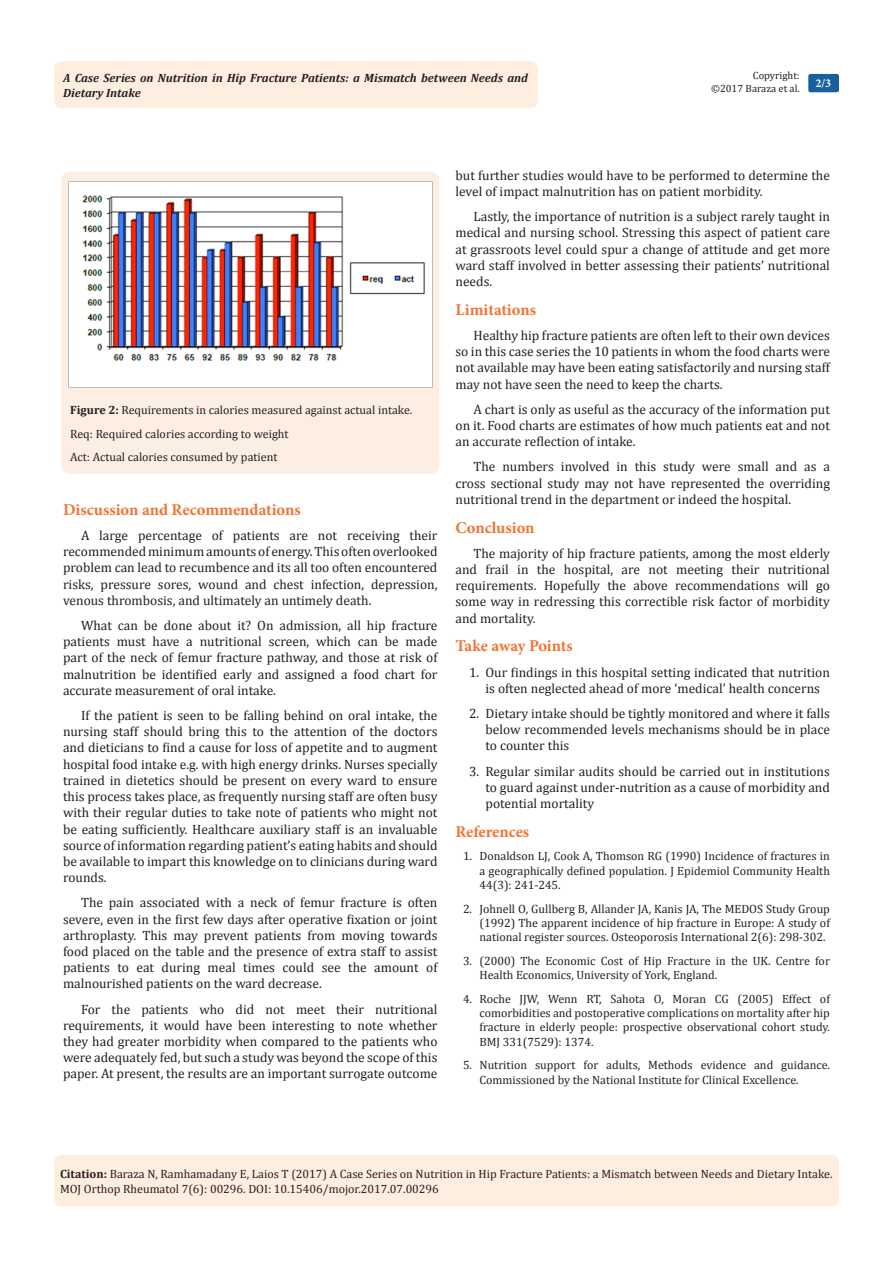
<style>
.page{position:relative;width:893px;height:1263px;background:#fff}
.page>*{position:absolute;margin:0;border:0;box-sizing:border-box;transform-origin:0 0}
.t1{font:700 16.5px "Minion Pro";color:#f37331}
.t2{font:13.5px/16.2px "Cambria";color:#231f20;text-align:justify}
.Citation{font:12px/14.4px "Cambria";color:#231f20}
.t3{font:italic 700 12px/14.4px "Cambria";color:#231f20}
.t4{font:700 12px "Minion Pro";color:#fff}
.t5{font:10.5px/12.6px "Cambria";color:#231f20;text-align:right}
.s1{font-weight:700}
</style>
<div class="page">
<div style="left:54px;top:61px;width:484px;height:47px;background:#feeee0;border-radius:8px"></div>
<div style="left:808px;top:74px;width:31px;height:18px;background:#18609d;border-radius:2px"></div>
<div style="left:54px;top:1155px;width:785px;height:51px;background:#feeee0;border-radius:7px"></div>
<div style="left:61px;top:172px;width:378px;height:302px;background:#fdeee3;border-radius:9px"></div>
<img style="left:68px;top:181px;width:364px;height:206px">
<p class="t5" style="left:711px;top:69px;width:90px">Copyright:<br>©2017 Baraza et al.</p>
<p class="t3" style="left:63px;top:70px;width:466px">A Case Series on Nutrition in Hip Fracture Patients: a Mismatch between Needs and<br>Dietary Intake</p>
<p class="t4" style="left:815px;top:75px;width:17px">2/3</p>
<p class="Citation" style="left:70px;top:403px;width:344px"><span class="s1">Figure 2:</span> Requirements in calories measured against actual intake.</p>
<p class="Citation" style="left:70px;top:426px;width:220px">Req: Required calories according to weight</p>
<p class="Citation" style="left:70px;top:450px;width:209px">Act: Actual calories consumed by patient</p>
<p class="t1" style="left:63px;top:498px;width:239px">Discussion and Recommendations</p>
<p class="t2" style="left:63px;top:527px;width:376px;text-indent:18px">A large percentage of patients are not receiving their recommended minimum amounts of energy. This often overlooked problem can lead to recumbence and its all too often encountered risks, pressure sores, wound and chest infection, depression, venous thrombosis, and ultimately an untimely death.</p>
<p class="t2" style="left:63px;top:617px;width:376px;text-indent:18px">What can be done about it? On admission, all hip fracture patients must have a nutritional screen, which can be made part of the neck of femur fracture pathway, and those at risk of malnutrition be identified early and assigned a food chart for accurate measurement of oral intake.</p>
<p class="t2" style="left:63px;top:707px;width:376px;text-indent:18px">If the patient is seen to be falling behind on oral intake, the nursing staff should bring this to the attention of the doctors and dieticians to find a cause for loss of appetite and to augment hospital food intake e.g. with high energy drinks. Nurses specially trained in dietetics should be present on every ward to ensure this process takes place, as frequently nursing staff are often busy with their regular duties to take note of patients who might not be eating sufficiently. Healthcare auxiliary staff is an invaluable source of information regarding patient’s eating habits and should be available to impart this knowledge on to clinicians during ward rounds.</p>
<p class="t2" style="left:63px;top:894px;width:376px;text-indent:18px">The pain associated with a neck of femur fracture is often severe, even in the first few days after operative fixation or joint arthroplasty. This may prevent patients from moving towards food placed on the table and the presence of extra staff to assist patients to eat during meal times could see the amount of malnourished patients on the ward decrease.</p>
<p class="t2" style="left:63px;top:1001px;width:376px;text-indent:18px">For the patients who did not meet their nutritional requirements, it would have been interesting to note whether they had greater morbidity when compared to the patients who were adequately fed, but such a study was beyond the scope of this paper. At present, the results are an important surrogate outcome</p>
<p class="t2" style="left:455px;top:167px;width:376px">but further studies would have to be performed to determine the level of impact malnutrition has on patient morbidity.</p>
<p class="t2" style="left:455px;top:208px;width:376px;text-indent:18px">Lastly, the importance of nutrition is a subject rarely taught in medical and nursing school. Stressing this aspect of patient care at grassroots level could spur a change of attitude and get more ward staff involved in better assessing their patients’ nutritional needs.</p>
<p class="t1" style="left:455px;top:298px;width:82px">Limitations</p>
<p class="t2" style="left:455px;top:327px;width:376px;text-indent:18px">Healthy hip fracture patients are often left to their own devices so in this case series the 10 patients in whom the food charts were not available may have been eating satisfactorily and nursing staff may not have seen the need to keep the charts.</p>
<p class="t2" style="left:455px;top:401px;width:376px;text-indent:18px">A chart is only as useful as the accuracy of the information put on it. Food charts are estimates of how much patients eat and not an accurate reflection of intake.</p>
<p class="t2" style="left:455px;top:459px;width:376px;text-indent:18px">The numbers involved in this study were small and as a cross sectional study may not have represented the overriding nutritional trend in the department or indeed the hospital.</p>
<p class="t1" style="left:455px;top:516px;width:81px">Conclusion</p>
<p class="t2" style="left:455px;top:545px;width:376px;text-indent:18px">The majority of hip fracture patients, among the most elderly and frail in the hospital, are not meeting their nutritional requirements. Hopefully the above recommendations will go some way in redressing this correctible risk factor of morbidity and mortality.</p>
<p class="t1" style="left:455px;top:634px;width:119px">Take away Points</p>
<p class="t2" style="left:469px;top:664px;width:362px;text-align:center">1. Our findings in this hospital setting indicated that nutrition is often neglected ahead of more ‘medical’ health concerns</p>
<p class="t2" style="left:485px;top:705px;width:346px;text-indent:-16px">2. Dietary intake should be tightly monitored and where it falls below recommended levels mechanisms should be in place to counter this</p>
<p class="t2" style="left:485px;top:763px;width:346px;text-indent:-16px">3. Regular similar audits should be carried out in institutions to guard against under-nutrition as a cause of morbidity and potential mortality</p>
<p class="t1" style="left:455px;top:820px;width:75px">References</p>
<p class="Citation" style="left:479px;top:849px;width:352px;text-align:justify;text-indent:-16px">1. Donaldson LJ, Cook A, Thomson RG (1990) Incidence of fractures in a geographically defined population. J Epidemiol Community Health 44(3): 241-245.</p>
<p class="Citation" style="left:479px;top:901px;width:352px;text-align:justify;text-indent:-16px">2. Johnell O, Gullberg B, Allander JA, Kanis JA, The MEDOS Study Group (1992) The apparent incidence of hip fracture in Europe: A study of national register sources. Osteoporosis International 2(6): 298-302.</p>
<p class="Citation" style="left:479px;top:953px;width:352px;text-indent:-16px">3. (2000) The Economic Cost of Hip Fracture in the UK. Centre for<br>Health Economics, University of York, England.</p>
<p class="Citation" style="left:479px;top:991px;width:352px;text-align:justify;text-indent:-16px">4. Roche JJW, Wenn RT, Sahota O, Moran CG (2005) Effect of comorbidities and postoperative complications on mortality after hip fracture in elderly people: prospective observational cohort study.<br>BMJ 331(7529): 1374.</p>
<p class="Citation" style="left:479px;top:1058px;width:352px;text-indent:-16px">5. Nutrition support for adults, Methods evidence and guidance.<br>Commissioned by the National Institute for Clinical Excellence.</p>
<p class="Citation" style="left:60px;top:1167px;width:774px"><span class="s1">Citation:</span> Baraza N, Ramhamadany E, Laios T (2017) A Case Series on Nutrition in Hip Fracture Patients: a Mismatch between Needs and Dietary Intake.<br>MOJ Orthop Rheumatol 7(6): 00296. DOI: 10.15406/mojor.2017.07.00296</p>
</div>
